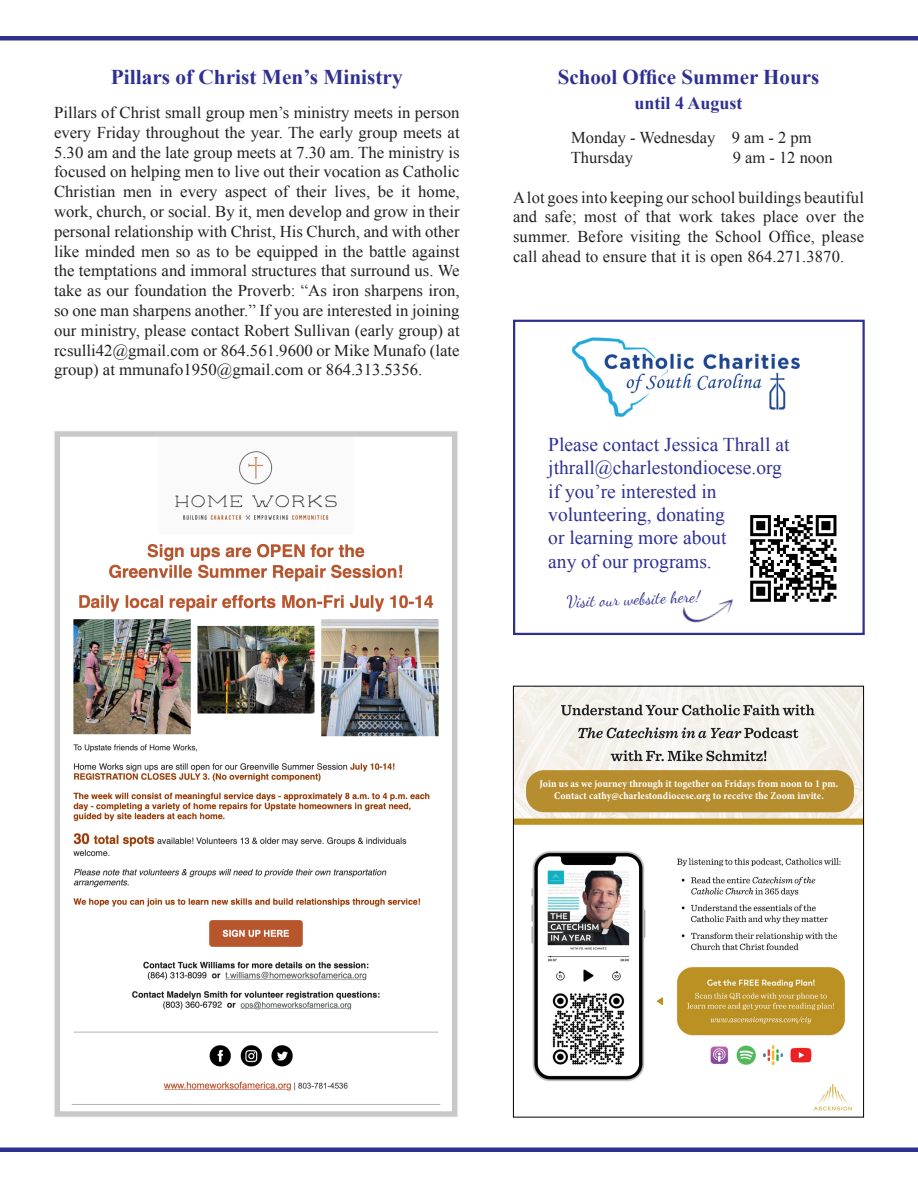
<style>
.page{position:relative;width:918px;height:1188px;background:#fff}
.page>*{position:absolute;margin:0;border:0;box-sizing:border-box;transform-origin:0 0}
.Paragraph_Style_1{font:700 21px "Times New Roman";color:#2e3092}
.t1{font:19.5px/23.4px "Times New Roman";color:#2e3092}
.t2{font:700 18px "Times New Roman";color:#2e3092}
.Paragraph_Style_1-2{font:16.5px/19.8px "Times New Roman";color:#231f20;text-align:justify}
.t3{font:16.5px "Dancing Script OT";color:#2e3092}
.t4{font:700 condensed 10.5px/12.6px "Minion Pro";letter-spacing:.01em;color:#fff;text-align:center}
</style>
<div class="page">
<div style="left:0;top:36px;width:918px;height:5px;background:#2e3092"></div>
<div style="left:0;top:1147px;width:918px;height:5px;background:#2e3092"></div>
<img style="left:515px;top:688px;width:347px;height:423px">
<div style="left:513px;top:686px;width:351px;height:432px;border:1px solid #000"></div>
<div style="left:526px;top:770px;width:328px;height:42px;background:#b68e30;border-radius:18px"></div>
<div style="left:513px;top:320px;width:352px;height:315px;border:2px solid #2e3092"></div>
<img style="left:572px;top:337px;width:228px;height:79px">
<img style="left:750px;top:515px;width:87px;height:87px">
<img style="left:667px;top:567px;width:86px;height:68px">
<img style="left:54px;top:431px;width:404px;height:686px">
<p class="Paragraph_Style_1" style="left:111px;top:62px;width:293px">Pillars of Christ Men’s Ministry</p>
<p class="Paragraph_Style_1-2" style="left:54px;top:102px;width:407px">Pillars of Christ small group men’s ministry meets in person every Friday throughout the year. The early group meets at 5.30 am and the late group meets at 7.30 am. The ministry is focused on helping men to live out their vocation as Catholic Christian men in every aspect of their lives, be it home, work, church, or social. By it, men develop and grow in their personal relationship with Christ, His Church, and with other like minded men so as to be equipped in the battle against the temptations and immoral structures that surround us. We take as our foundation the Proverb: “As iron sharpens iron, so one man sharpens another.” If you are interested in joining our ministry, please contact Robert Sullivan (early group) at rcsulli42@gmail.com or 864.561.9600 or Mike Munafo (late group) at mmunafo1950@gmail.com or 864.313.5356.</p>
<p class="Paragraph_Style_1" style="left:558px;top:62px;width:263px">School Office Summer Hours</p>
<p class="t2" style="left:635px;top:91px;width:110px">until 4 August</p>
<p class="Paragraph_Style_1-2" style="left:571px;top:128px;width:242px">Monday - Wednesday 9 am - 2 pm</p>
<p class="Paragraph_Style_1-2" style="left:571px;top:147px;width:64px">Thursday</p>
<p class="Paragraph_Style_1-2" style="left:733px;top:147px;width:101px">9 am - 12 noon</p>
<p class="Paragraph_Style_1-2" style="left:513px;top:187px;width:352px">A lot goes into keeping our school buildings beautiful and safe; most of that work takes place over the summer. Before visiting the School Office, please call ahead to ensure that it is open 864.271.3870.</p>
<p class="t1" style="left:548px;top:432px;width:243px">Please contact Jessica Thrall at jthrall@charlestondiocese.org if you’re interested in volunteering, donating<br>or learning more about<br>any of our programs.</p>
<p class="t3" style="left:567px;top:591px;width:136px;rotate:-2deg">Visit our website here!</p>
<p class="t4" style="left:540px;top:777px;width:300px">Join us as we journey through it together on Fridays from noon to 1 pm.<br>Contact cathy@charlestondiocese.org to receive the Zoom invite.</p>
</div>
